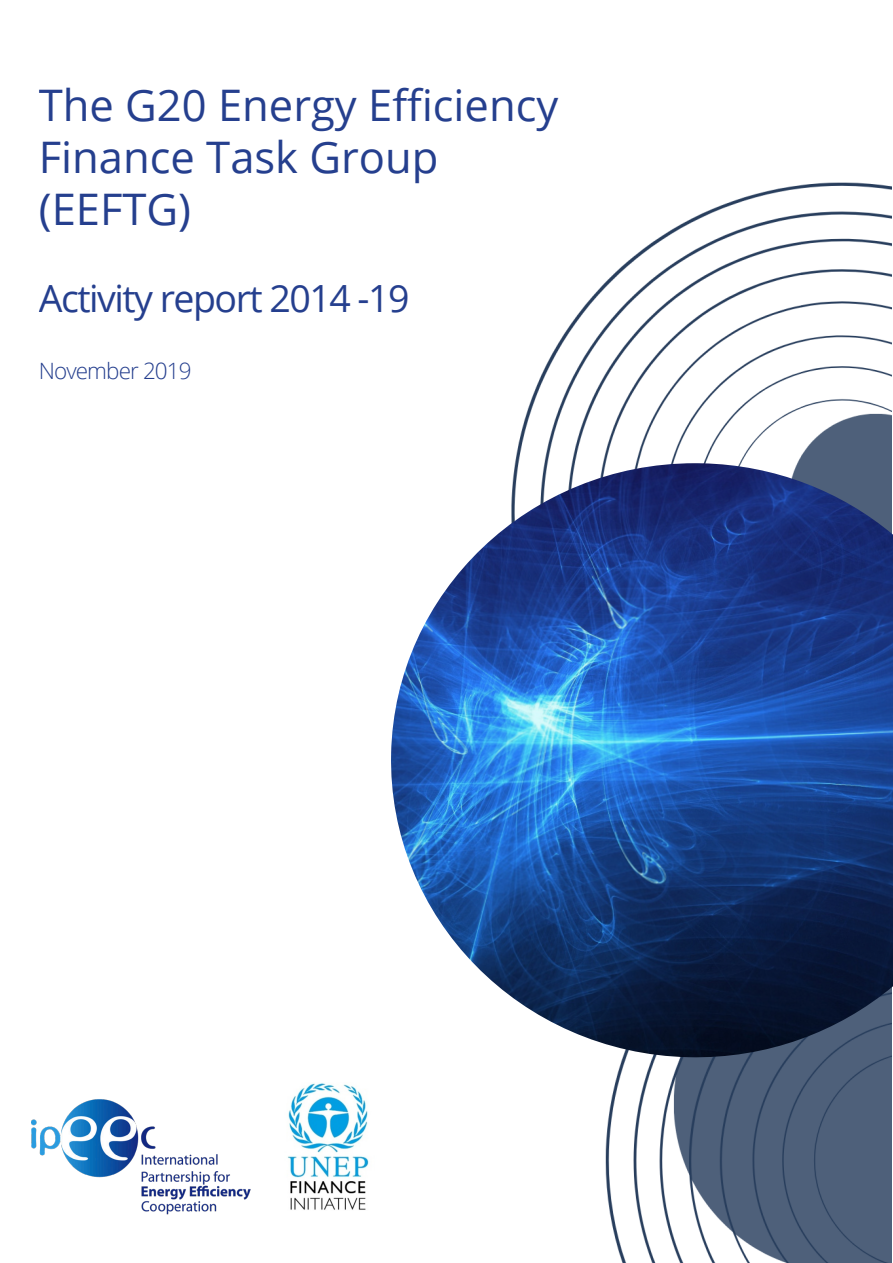
<style>
.page{position:relative;width:893px;height:1263px;background:#fff}
.page>*{position:absolute;margin:0;border:0;box-sizing:border-box;transform-origin:0 0}
.Footnote_v2{font:43.5px/52.2px "Open Sans";color:#253f8e}
.t1{font:37.5px "Open Sans";letter-spacing:-.04em;color:#253f8e}
.t2{font:300 22.5px "Open Sans";letter-spacing:-.04em;color:#253f8e}
</style>
<div class="page">
<img style="left:31px;top:182px;width:861px;height:1081px">
<svg style="left:31px;top:182px;width:558px;height:88px"></svg>
<svg style="left:31px;top:352px;width:512px;height:63px"></svg>
<svg style="left:31px;top:264px;width:524px;height:88px"></svg>
<img style="left:387px;top:463px;width:506px;height:596px">
<img style="left:32px;top:1058px;width:225px;height:173px">
<img style="left:257px;top:1082px;width:143px;height:129px">
<p class="Footnote_v2" style="left:39px;top:78px;width:521px">The G20 Energy Efficiency<br>Finance Task Group (EEFTG)</p>
<p class="t1" style="left:39px;top:273px;width:372px">Activity report 2014 -19</p>
<p class="t2" style="left:39px;top:355px;width:154px">November 2019</p>
</div>
